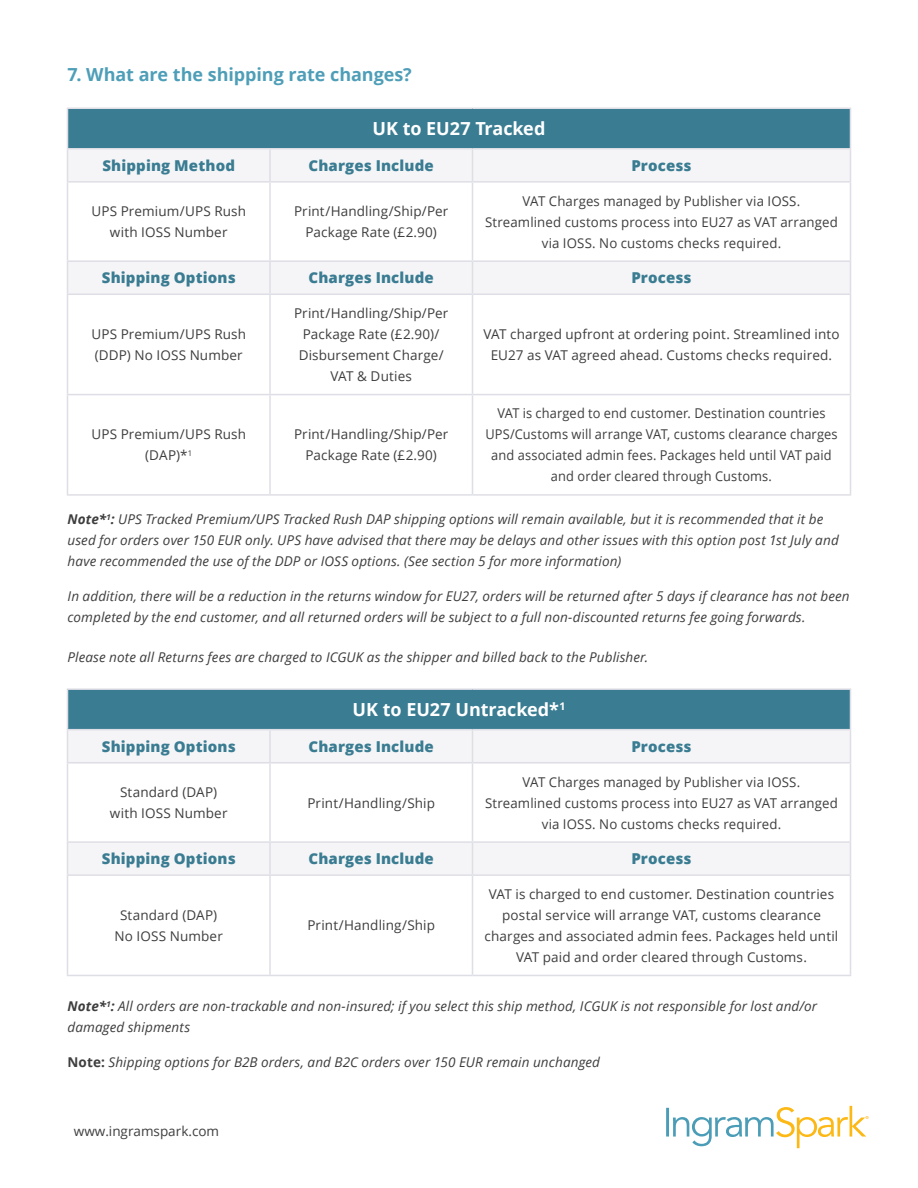
<style>
.page{position:relative;width:918px;height:1188px;background:#fff}
.page>*{position:absolute;margin:0;border:0;box-sizing:border-box;transform-origin:0 0}
.t1{font:700 18px "Open Sans";letter-spacing:-.005em;color:#fff}
.t2{font:700 18px "Open Sans";letter-spacing:-.005em;color:#4e9eb8}
.t3{font:800 15px "Open Sans";letter-spacing:.01em;color:#3a7c92}
.t4{font:13.5px/21px "Open Sans";letter-spacing:.01em;color:#3e3e3f;text-align:center}
.t5{font:italic 13.5px/21px "Open Sans";letter-spacing:.01em;color:#3e3e3f}
.t6{font:13.5px/21px "Open Sans";letter-spacing:.01em;color:#3e3e3f;text-align:center;scale:.95 1}
.s1{font-weight:700}
.s2{font-weight:700;font-style:normal}
</style>
<div class="page">
<svg style="left:666px;top:1106px;width:203px;height:42px"></svg>
<div style="left:68px;top:108px;width:782px;height:41px;background:#3a7c92"></div>
<svg style="left:68px;top:150px;width:782px;height:144px"></svg>
<hr style="left:67px;top:108px;width:203px;height:1px;background:#dedee6">
<hr style="left:67px;top:109px;width:1px;height:39px;background:#dedee6">
<hr style="left:270px;top:108px;width:202px;height:1px;background:#dedee6">
<hr style="left:472px;top:108px;width:379px;height:1px;background:#dedee6">
<hr style="left:850px;top:109px;width:1px;height:39px;background:#dedee6">
<hr style="left:67px;top:148px;width:203px;height:2px;background:#dedee6">
<hr style="left:67px;top:150px;width:1px;height:31px;background:#dedee6">
<hr style="left:270px;top:148px;width:202px;height:2px;background:#dedee6">
<hr style="left:269px;top:150px;width:2px;height:31px;background:#dedee6">
<hr style="left:472px;top:148px;width:379px;height:2px;background:#dedee6">
<hr style="left:472px;top:150px;width:1px;height:31px;background:#dedee6">
<hr style="left:850px;top:150px;width:1px;height:31px;background:#dedee6">
<hr style="left:67px;top:181px;width:203px;height:2px;background:#dedee6">
<hr style="left:67px;top:183px;width:1px;height:77px;background:#dedee6">
<hr style="left:270px;top:181px;width:202px;height:2px;background:#dedee6">
<hr style="left:269px;top:183px;width:2px;height:77px;background:#dedee6">
<hr style="left:472px;top:181px;width:379px;height:2px;background:#dedee6">
<hr style="left:472px;top:183px;width:1px;height:77px;background:#dedee6">
<hr style="left:850px;top:183px;width:1px;height:77px;background:#dedee6">
<hr style="left:67px;top:260px;width:203px;height:2px;background:#dedee6">
<hr style="left:67px;top:262px;width:1px;height:32px;background:#dedee6">
<hr style="left:270px;top:260px;width:202px;height:2px;background:#dedee6">
<hr style="left:269px;top:262px;width:2px;height:32px;background:#dedee6">
<hr style="left:472px;top:260px;width:379px;height:2px;background:#dedee6">
<hr style="left:472px;top:262px;width:1px;height:32px;background:#dedee6">
<hr style="left:850px;top:262px;width:1px;height:32px;background:#dedee6">
<hr style="left:67px;top:294px;width:203px;height:1px;background:#dedee6">
<hr style="left:67px;top:295px;width:1px;height:99px;background:#dedee6">
<hr style="left:270px;top:294px;width:202px;height:1px;background:#dedee6">
<hr style="left:269px;top:295px;width:2px;height:99px;background:#dedee6">
<hr style="left:472px;top:294px;width:379px;height:1px;background:#dedee6">
<hr style="left:472px;top:295px;width:1px;height:99px;background:#dedee6">
<hr style="left:850px;top:295px;width:1px;height:99px;background:#dedee6">
<hr style="left:67px;top:394px;width:203px;height:1px;background:#dedee6">
<hr style="left:67px;top:395px;width:1px;height:99px;background:#dedee6">
<hr style="left:270px;top:394px;width:202px;height:1px;background:#dedee6">
<hr style="left:269px;top:395px;width:2px;height:99px;background:#dedee6">
<hr style="left:472px;top:394px;width:379px;height:1px;background:#dedee6">
<hr style="left:472px;top:395px;width:1px;height:99px;background:#dedee6">
<hr style="left:850px;top:395px;width:1px;height:99px;background:#dedee6">
<hr style="left:67px;top:494px;width:203px;height:2px;background:#dedee6">
<hr style="left:270px;top:494px;width:202px;height:2px;background:#dedee6">
<hr style="left:472px;top:494px;width:379px;height:2px;background:#dedee6">
<div style="left:68px;top:689px;width:782px;height:41px;background:#3a7c92"></div>
<svg style="left:68px;top:730px;width:782px;height:144px"></svg>
<hr style="left:67px;top:688px;width:203px;height:2px;background:#dedee6">
<hr style="left:67px;top:690px;width:1px;height:39px;background:#dedee6">
<hr style="left:270px;top:688px;width:202px;height:2px;background:#dedee6">
<hr style="left:472px;top:688px;width:379px;height:2px;background:#dedee6">
<hr style="left:850px;top:690px;width:1px;height:39px;background:#dedee6">
<hr style="left:67px;top:729px;width:203px;height:1px;background:#dedee6">
<hr style="left:67px;top:730px;width:1px;height:32px;background:#dedee6">
<hr style="left:270px;top:729px;width:202px;height:1px;background:#dedee6">
<hr style="left:269px;top:730px;width:2px;height:32px;background:#dedee6">
<hr style="left:472px;top:729px;width:379px;height:1px;background:#dedee6">
<hr style="left:472px;top:730px;width:1px;height:32px;background:#dedee6">
<hr style="left:850px;top:730px;width:1px;height:32px;background:#dedee6">
<hr style="left:67px;top:762px;width:203px;height:1px;background:#dedee6">
<hr style="left:67px;top:763px;width:1px;height:78px;background:#dedee6">
<hr style="left:270px;top:762px;width:202px;height:1px;background:#dedee6">
<hr style="left:269px;top:763px;width:2px;height:78px;background:#dedee6">
<hr style="left:472px;top:762px;width:379px;height:1px;background:#dedee6">
<hr style="left:472px;top:763px;width:1px;height:78px;background:#dedee6">
<hr style="left:850px;top:763px;width:1px;height:78px;background:#dedee6">
<hr style="left:67px;top:841px;width:203px;height:2px;background:#dedee6">
<hr style="left:67px;top:843px;width:1px;height:31px;background:#dedee6">
<hr style="left:270px;top:841px;width:202px;height:2px;background:#dedee6">
<hr style="left:269px;top:843px;width:2px;height:31px;background:#dedee6">
<hr style="left:472px;top:841px;width:379px;height:2px;background:#dedee6">
<hr style="left:472px;top:843px;width:1px;height:31px;background:#dedee6">
<hr style="left:850px;top:843px;width:1px;height:31px;background:#dedee6">
<hr style="left:67px;top:874px;width:203px;height:2px;background:#dedee6">
<hr style="left:67px;top:876px;width:1px;height:99px;background:#dedee6">
<hr style="left:270px;top:874px;width:202px;height:2px;background:#dedee6">
<hr style="left:269px;top:876px;width:2px;height:99px;background:#dedee6">
<hr style="left:472px;top:874px;width:379px;height:2px;background:#dedee6">
<hr style="left:472px;top:876px;width:1px;height:99px;background:#dedee6">
<hr style="left:850px;top:876px;width:1px;height:99px;background:#dedee6">
<hr style="left:67px;top:975px;width:203px;height:1px;background:#dedee6">
<hr style="left:270px;top:975px;width:202px;height:1px;background:#dedee6">
<hr style="left:472px;top:975px;width:379px;height:1px;background:#dedee6">
<h3 class="t2" style="left:68px;top:62px;width:346px">7. What are the shipping rate changes?</h3>
<h3 class="t1" style="left:373px;top:116px;width:174px">UK to EU27 Tracked</h3>
<p class="t3" style="left:102px;top:154px;width:134px">Shipping Method</p>
<p class="t3" style="left:309px;top:154px;width:127px">Charges Include</p>
<p class="t3" style="left:631px;top:154px;width:62px">Process</p>
<p class="t4" style="left:91px;top:200px;width:156px">UPS Premium/UPS Rush with IOSS Number</p>
<p class="t4" style="left:294px;top:200px;width:156px">Print/Handling/Ship/Per<br>Package Rate (£2.90)</p>
<p class="t4" style="left:485px;top:190px;width:354px">VAT Charges managed by Publisher via IOSS.<br>Streamlined customs process into EU27 as VAT arranged via IOSS. No customs checks required.</p>
<p class="t3" style="left:102px;top:267px;width:135px">Shipping Options</p>
<p class="t3" style="left:309px;top:267px;width:127px">Charges Include</p>
<p class="t3" style="left:631px;top:267px;width:62px">Process</p>
<p class="t4" style="left:91px;top:323px;width:156px;text-align:left">UPS Premium/UPS Rush (DDP) No IOSS Number</p>
<p class="t4" style="left:294px;top:302px;width:156px">Print/Handling/Ship/Per<br>Package Rate (£2.90)/<br>Disbursement Charge/<br>VAT &amp; Duties</p>
<p class="t4" style="left:483px;top:323px;width:358px">VAT charged upfront at ordering point. Streamlined into<br>EU27 as VAT agreed ahead. Customs checks required.</p>
<p class="t6" style="left:485px;top:403px;width:372px">VAT is charged to end customer. Destination countries UPS/Customs will arrange VAT, customs clearance charges and associated admin fees. Packages held until VAT paid and order cleared through Customs.</p>
<p class="t5" style="left:68px;top:508px;width:773px"><span class="s1">Note*</span><sup>1</sup><span class="s1">:</span> UPS Tracked Premium/UPS Tracked Rush DAP shipping options will remain available, but it is recommended that it be used for orders over 150 EUR only. UPS have advised that there may be delays and other issues with this option post 1st July and have recommended the use of the DDP or IOSS options. (See section 5 for more information)</p>
<p class="t5" style="left:68px;top:585px;width:784px">In addition, there will be a reduction in the returns window for EU27, orders will be returned after 5 days if clearance has not been completed by the end customer, and all returned orders will be subject to a full non-discounted returns fee going forwards.</p>
<p class="t5" style="left:68px;top:646px;width:582px">Please note all Returns fees are charged to ICGUK as the shipper and billed back to the Publisher.</p>
<h3 class="t1" style="left:353px;top:697px;width:214px">UK to EU27 Untracked*<sup>1</sup></h3>
<p class="t3" style="left:102px;top:735px;width:135px">Shipping Options</p>
<p class="t3" style="left:309px;top:735px;width:127px">Charges Include</p>
<p class="t3" style="left:631px;top:735px;width:62px">Process</p>
<p class="t4" style="left:110px;top:781px;width:119px">Standard (DAP) with IOSS Number</p>
<p class="t4" style="left:307px;top:792px;width:129px">Print/Handling/Ship</p>
<p class="t4" style="left:91px;top:424px;width:156px">UPS Premium/UPS Rush (DAP)*<sup>1</sup></p>
<p class="t4" style="left:294px;top:424px;width:156px">Print/Handling/Ship/Per<br>Package Rate (£2.90)</p>
<p class="t4" style="left:485px;top:771px;width:354px">VAT Charges managed by Publisher via IOSS.<br>Streamlined customs process into EU27 as VAT arranged via IOSS. No customs checks required.</p>
<p class="t3" style="left:102px;top:847px;width:135px">Shipping Options</p>
<p class="t3" style="left:309px;top:847px;width:127px">Charges Include</p>
<p class="t3" style="left:631px;top:847px;width:62px">Process</p>
<p class="t4" style="left:485px;top:883px;width:355px">VAT is charged to end customer. Destination countries postal service will arrange VAT, customs clearance charges and associated admin fees. Packages held until VAT paid and order cleared through Customs.</p>
<p class="t5" style="left:68px;top:996px;width:751px"><span class="s1">Note*</span><sup>1</sup><span class="s1">:</span> All orders are non-trackable and non-insured; if you select this ship method, ICGUK is not responsible for lost and/or damaged shipments</p>
<p class="t5" style="left:68px;top:1051px;width:534px"><span class="s2">Note:</span> Shipping options for B2B orders, and B2C orders over 150 EUR remain unchanged</p>
<p class="t4" style="left:115px;top:904px;width:110px">Standard (DAP)<br>No IOSS Number</p>
<p class="t4" style="left:307px;top:915px;width:129px">Print/Handling/Ship</p>
<p class="t4" style="left:74px;top:1120px;width:147px">www.ingramspark.com</p>
</div>
